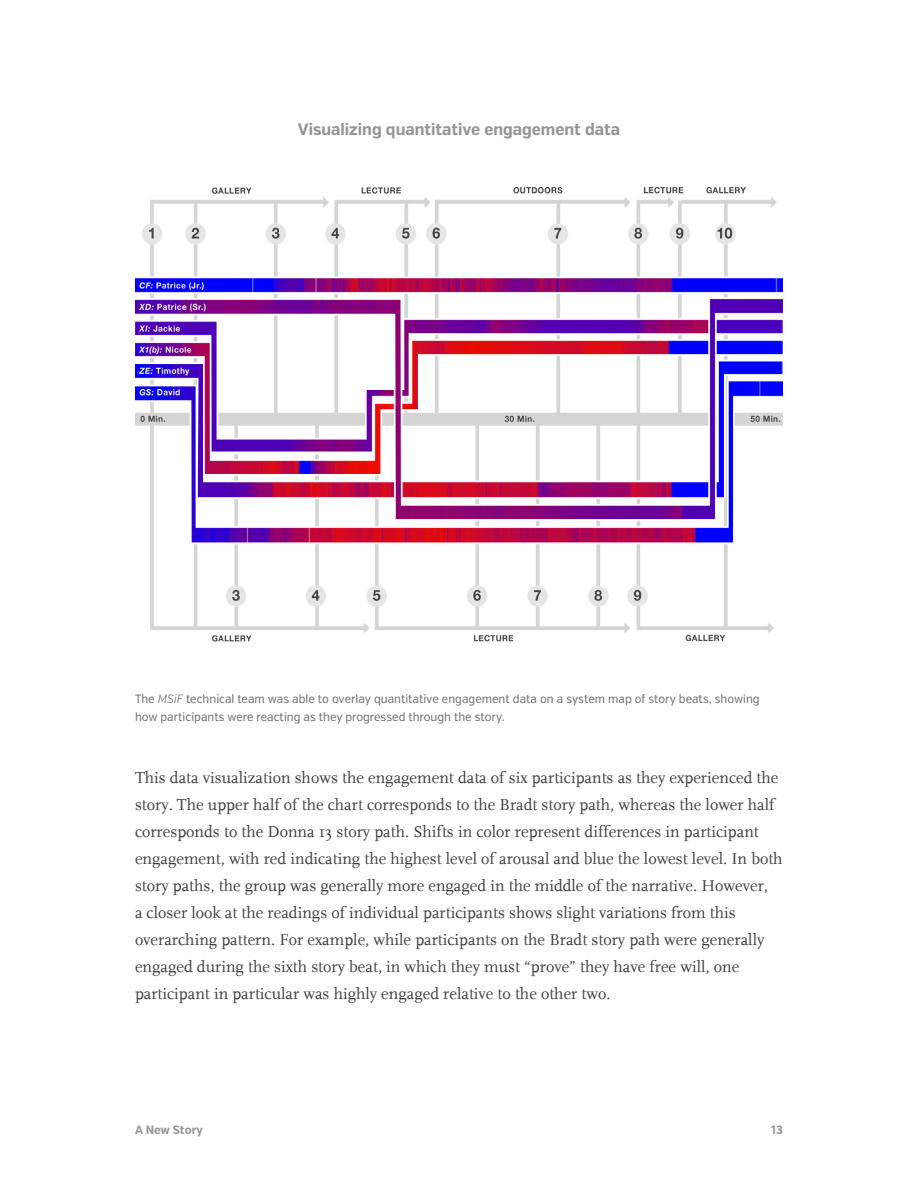
<style>
.page{position:relative;width:918px;height:1188px;background:#fff}
.page>*{position:absolute;margin:0;border:0;box-sizing:border-box;transform-origin:0 0}
.t1{font:16.5px/27px "FF Scala";color:#3f3f40}
.t2{font:700 16.5px "Verb Cond";color:#939598}
.t3{font:12px/18px "Verb Cond";color:#6d6e71}
.t4{font:700 12px "Verb Cond";letter-spacing:-.005em;color:#939598}
.s1{font-weight:300;font-style:italic}
</style>
<div class="page">
<img style="left:135px;top:187px;width:648px;height:455px">
<p class="t2" style="left:298px;top:119px;width:324px">Visualizing quantitative engagement data</p>
<p class="t3" style="left:135px;top:690px;width:626px">The <span class="s1">MSiF</span> technical team was able to overlay quantitative engagement data on a system map of story beats, showing how participants were reacting as they progressed through the story.</p>
<p class="t1" style="left:135px;top:764px;width:649px">This data visualization shows the engagement data of six participants as they experienced the story. The upper half of the chart corresponds to the Bradt story path, whereas the lower half corresponds to the Donna 13 story path. Shifts in color represent differences in participant engagement, with red indicating the highest level of arousal and blue the lowest level. In both story paths, the group was generally more engaged in the middle of the narrative. However,<br>a closer look at the readings of individual participants shows slight variations from this overarching pattern. For example, while participants on the Bradt story path were generally engaged during the sixth story beat, in which they must “prove” they have free will, one participant in particular was highly engaged relative to the other two.</p>
<p class="t4" style="left:135px;top:1123px;width:70px">A New Story</p>
<p class="t4" style="left:771px;top:1123px;width:13px">13</p>
</div>
